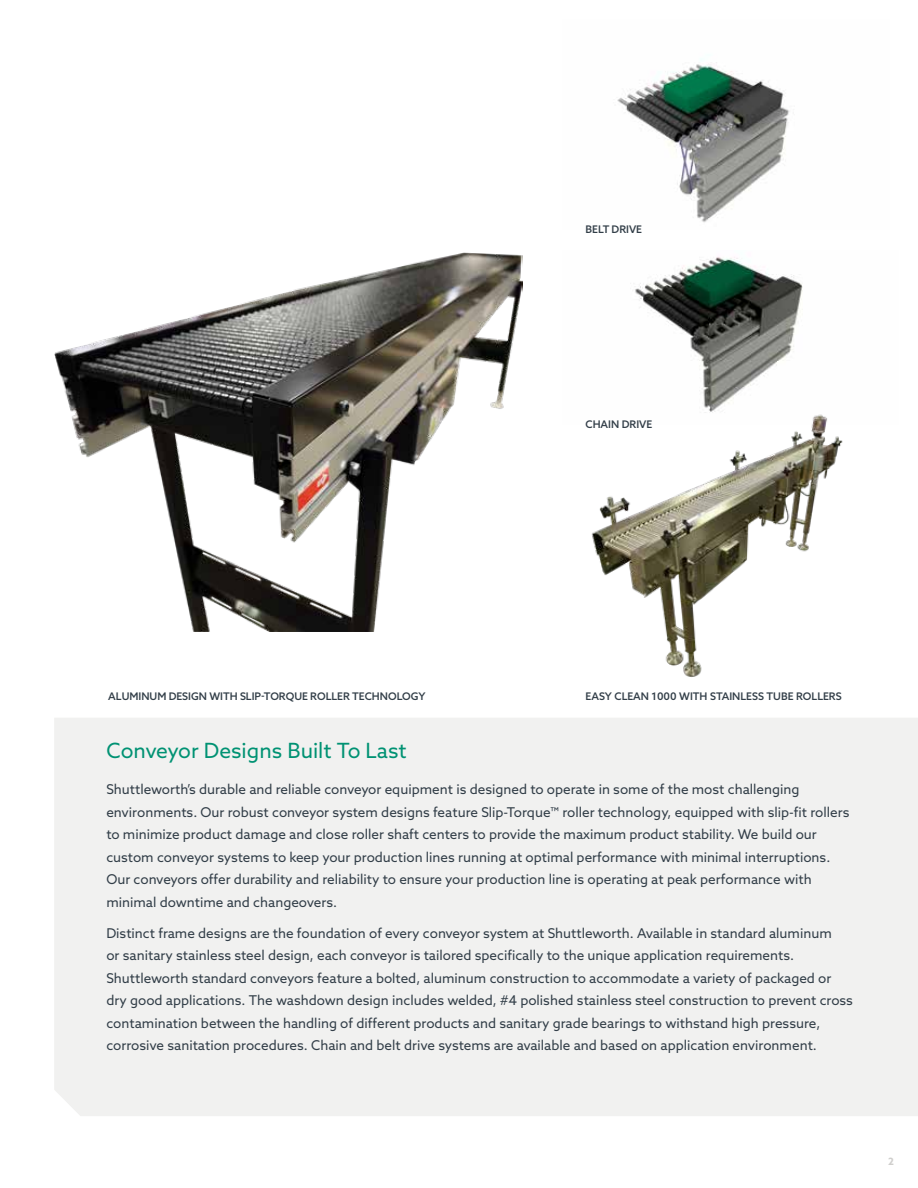
<style>
.page{position:relative;width:918px;height:1188px;background:#fff}
.page>*{position:absolute;margin:0;border:0;box-sizing:border-box;transform-origin:0 0}
.t1{font:21px "Azo Sans";color:#009273}
.t2{font:13.5px/22.5px "Azo Sans";color:#323e48}
.t3{font:500 10.5px "Azo Sans";color:#323e48}
.t4{font:700 10.2px "Azo Sans";color:#d0cfcd}
</style>
<div class="page">
<div style="left:54px;top:718px;width:864px;height:398px;background:#f1f1f0"></div>
<img style="left:54px;top:253px;width:469px;height:378px">
<img style="left:617px;top:59px;width:173px;height:164px">
<img style="left:635px;top:256px;width:168px;height:137px">
<img style="left:508px;top:393px;width:335px;height:284px">
<p class="t3" style="left:586px;top:222px;width:58px">BELT DRIVE</p>
<p class="t3" style="left:586px;top:418px;width:68px">CHAIN DRIVE</p>
<p class="t3" style="left:108px;top:689px;width:319px">ALUMINUM DESIGN WITH SLIP-TORQUE ROLLER TECHNOLOGY</p>
<p class="t3" style="left:586px;top:689px;width:258px">EASY CLEAN 1000 WITH STAINLESS TUBE ROLLERS</p>
<h1 class="t1" style="left:106px;top:737px;width:302px">Conveyor Designs Built To Last</h1>
<p class="t2" style="left:106px;top:778px;width:745px">Shuttleworth’s durable and reliable conveyor equipment is designed to operate in some of the most challenging environments. Our robust conveyor system designs feature Slip-Torque™ roller technology, equipped with slip-fit rollers to minimize product damage and close roller shaft centers to provide the maximum product stability. We build our custom conveyor systems to keep your production lines running at optimal performance with minimal interruptions.<br>Our conveyors offer durability and reliability to ensure your production line is operating at peak performance with minimal downtime and changeovers.</p>
<p class="t2" style="left:106px;top:922px;width:748px">Distinct frame designs are the foundation of every conveyor system at Shuttleworth. Available in standard aluminum<br>or sanitary stainless steel design, each conveyor is tailored specifically to the unique application requirements.<br>Shuttleworth standard conveyors feature a bolted, aluminum construction to accommodate a variety of packaged or dry good applications. The washdown design includes welded, #4 polished stainless steel construction to prevent cross contamination between the handling of different products and sanitary grade bearings to withstand high pressure, corrosive sanitation procedures. Chain and belt drive systems are available and based on application environment.</p>
<p class="t4" style="left:888px;top:1155px;width:7px">2</p>
</div>
